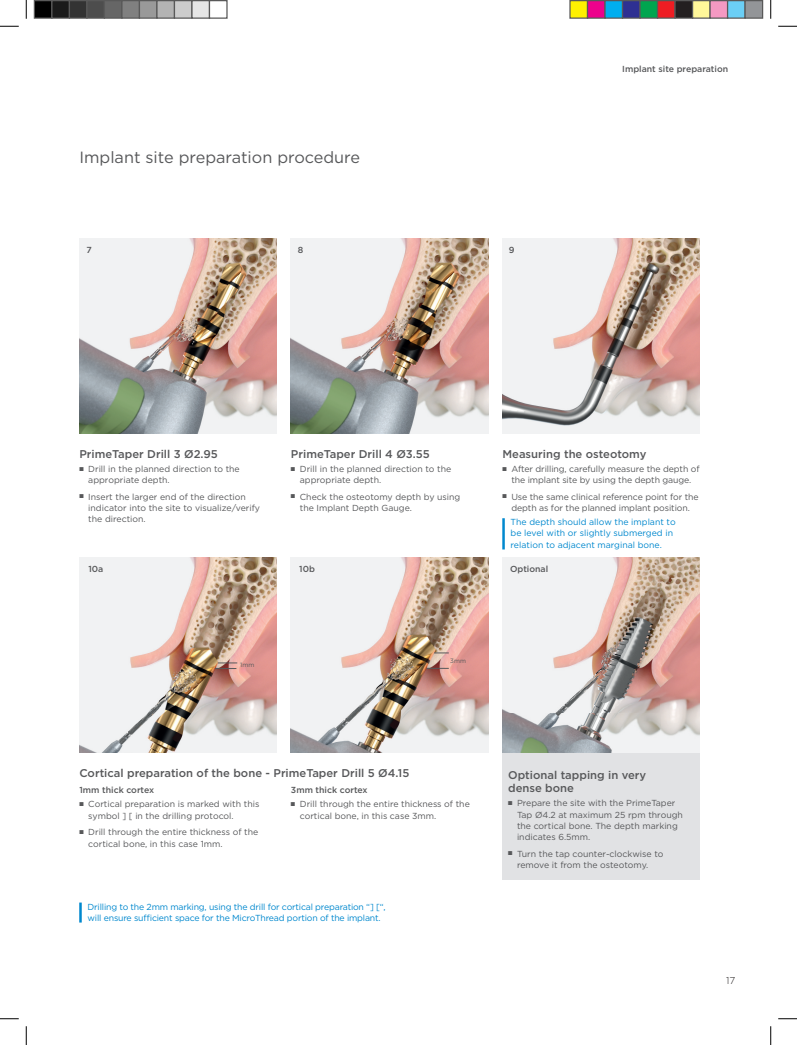
<style>
.page{position:relative;width:797px;height:1045px;background:#fff}
.page>*{position:absolute;margin:0;border:0;box-sizing:border-box;transform-origin:0 0}
.t1{font:16.25px "Gotham";color:#57585a}
.t2{font:500 11.25px/13.8px "Gotham";color:#57585a}
.t3{font:300 10px "Gotham";color:#231f20}
.t4{font:8.75px/11.2px "Gotham";color:#57585a}
.t5{font:8.75px/11.2px "Gotham";letter-spacing:-.02em;color:#0088ce}
.t6{font:8.75px/11.2px "Gotham";color:#0088ce}
.t7{font:500 8.75px "Gotham";color:#57585a}
.t8{font:6.25px "Gotham";color:#57585a}
</style>
<div class="page">
<div style="left:502px;top:753px;width:197px;height:126px;background:#e1e2e4"></div>
<img style="left:79px;top:239px;width:198px;height:195px">
<img style="left:291px;top:239px;width:197px;height:195px">
<img style="left:502px;top:239px;width:197px;height:195px">
<img style="left:291px;top:558px;width:197px;height:195px">
<img style="left:502px;top:558px;width:197px;height:195px">
<img style="left:79px;top:558px;width:198px;height:195px">
<hr style="left:79px;top:902px;width:3px;height:20px;background:#0088ce">
<svg style="left:434px;top:652px;width:15px;height:1px"></svg>
<svg style="left:427px;top:668px;width:22px;height:1px"></svg>
<svg style="left:215px;top:662px;width:22px;height:7px"></svg>
<hr style="left:502px;top:518px;width:3px;height:31px;background:#0088ce">
<svg style="left:0;top:25px;width:19px;height:2px"></svg>
<svg style="left:778px;top:25px;width:19px;height:2px"></svg>
<svg style="left:0;top:1018px;width:19px;height:1px"></svg>
<svg style="left:778px;top:1018px;width:19px;height:1px"></svg>
<svg style="left:25px;top:0;width:2px;height:19px"></svg>
<svg style="left:25px;top:1026px;width:2px;height:19px"></svg>
<svg style="left:770px;top:0;width:1px;height:19px"></svg>
<svg style="left:770px;top:1026px;width:1px;height:19px"></svg>
<div style="left:34px;top:1px;width:18px;height:17px;background:#000"></div>
<div style="left:34px;top:0;width:18px;height:19px;border:1px solid #595959"></div>
<div style="left:52px;top:1px;width:17px;height:17px;background:#1a1a1a"></div>
<div style="left:51px;top:0;width:19px;height:19px;border:1px solid #595959"></div>
<div style="left:69px;top:1px;width:18px;height:17px;background:#333"></div>
<div style="left:69px;top:0;width:19px;height:19px;border:1px solid #595959"></div>
<div style="left:87px;top:1px;width:17px;height:17px;background:#4d4d4d"></div>
<div style="left:86px;top:0;width:19px;height:19px;border:1px solid #595959"></div>
<div style="left:104px;top:1px;width:18px;height:17px;background:#666"></div>
<div style="left:104px;top:0;width:18px;height:19px;border:1px solid #595959"></div>
<div style="left:122px;top:1px;width:17px;height:17px;background:#808080"></div>
<div style="left:121px;top:0;width:19px;height:19px;border:1px solid #595959"></div>
<div style="left:139px;top:1px;width:18px;height:17px;background:#999"></div>
<div style="left:139px;top:0;width:19px;height:19px;border:1px solid #595959"></div>
<div style="left:157px;top:1px;width:17px;height:17px;background:#b3b3b3"></div>
<div style="left:156px;top:0;width:19px;height:19px;border:1px solid #595959"></div>
<div style="left:174px;top:1px;width:18px;height:17px;background:#ccc"></div>
<div style="left:174px;top:0;width:18px;height:19px;border:1px solid #595959"></div>
<div style="left:192px;top:1px;width:17px;height:17px;background:#e6e6e6"></div>
<div style="left:191px;top:0;width:19px;height:19px;border:1px solid #595959"></div>
<div style="left:209px;top:0;width:19px;height:19px;border:1px solid #595959"></div>
<div style="left:570px;top:1px;width:17px;height:17px;background:#fff101"></div>
<div style="left:569px;top:0;width:19px;height:19px;border:1px solid #595959"></div>
<div style="left:587px;top:1px;width:18px;height:17px;background:#ed028c"></div>
<div style="left:587px;top:0;width:18px;height:19px;border:1px solid #595959"></div>
<div style="left:605px;top:1px;width:17px;height:17px;background:#00aeef"></div>
<div style="left:604px;top:0;width:19px;height:19px;border:1px solid #595959"></div>
<div style="left:622px;top:1px;width:18px;height:17px;background:#2e3092"></div>
<div style="left:622px;top:0;width:18px;height:19px;border:1px solid #595959"></div>
<div style="left:640px;top:1px;width:17px;height:17px;background:#00a54f"></div>
<div style="left:639px;top:0;width:19px;height:19px;border:1px solid #595959"></div>
<div style="left:657px;top:1px;width:18px;height:17px;background:#ee1d23"></div>
<div style="left:657px;top:0;width:18px;height:19px;border:1px solid #595959"></div>
<div style="left:675px;top:1px;width:17px;height:17px;background:#231f20"></div>
<div style="left:674px;top:0;width:19px;height:19px;border:1px solid #595959"></div>
<div style="left:692px;top:1px;width:18px;height:17px;background:#fff79a"></div>
<div style="left:692px;top:0;width:18px;height:19px;border:1px solid #595959"></div>
<div style="left:710px;top:1px;width:17px;height:17px;background:#f499c2"></div>
<div style="left:709px;top:0;width:19px;height:19px;border:1px solid #595959"></div>
<div style="left:727px;top:1px;width:18px;height:17px;background:#6bcff6"></div>
<div style="left:727px;top:0;width:18px;height:19px;border:1px solid #595959"></div>
<div style="left:745px;top:1px;width:17px;height:17px;background:#939598"></div>
<div style="left:744px;top:0;width:19px;height:19px;border:1px solid #595959"></div>
<h1 class="t1" style="left:79px;top:147px;width:282px">Implant site preparation procedure</h1>
<p class="t7" style="left:86px;top:244px;width:7px">7</p>
<p class="t7" style="left:298px;top:244px;width:7px">8</p>
<p class="t7" style="left:509px;top:244px;width:7px">9</p>
<p class="t7" style="left:622px;top:63px;width:107px">Implant site preparation</p>
<p class="t2" style="left:79px;top:447px;width:140px">PrimeTaper Drill 3 Ø2.95</p>
<p class="t4" style="left:88px;top:463px;width:153px;text-indent:-9px">■ Drill in the planned direction to the appropriate depth.</p>
<p class="t4" style="left:88px;top:491px;width:173px;text-indent:-9px">■ Insert the larger end of the direction indicator into the site to visualize/verify the direction.</p>
<p class="t2" style="left:291px;top:447px;width:140px">PrimeTaper Drill 4 Ø3.55</p>
<p class="t4" style="left:300px;top:463px;width:153px;text-indent:-9px">■ Drill in the planned direction to the appropriate depth.</p>
<p class="t4" style="left:300px;top:491px;width:162px;text-indent:-9px">■ Check the osteotomy depth by using the Implant Depth Gauge.</p>
<p class="t7" style="left:88px;top:563px;width:16px">10a</p>
<p class="t7" style="left:299px;top:563px;width:17px">10b</p>
<p class="t8" style="left:240px;top:661px;width:16px">1mm</p>
<p class="t8" style="left:450px;top:656px;width:17px">3mm</p>
<p class="t2" style="left:502px;top:447px;width:145px">Measuring the osteotomy</p>
<p class="t4" style="left:502px;top:463px;width:199px;text-align:center">■ After drilling, carefully measure the depth of the implant site by using the depth gauge.</p>
<p class="t4" style="left:502px;top:491px;width:198px;text-align:center">■ Use the same clinical reference point for the depth as for the planned implant position.</p>
<p class="t6" style="left:510px;top:516px;width:166px">The depth should allow the implant to be level with or slightly submerged in relation to adjacent marginal bone.</p>
<p class="t7" style="left:510px;top:563px;width:40px">Optional</p>
<p class="t2" style="left:79px;top:766px;width:331px">Cortical preparation of the bone - PrimeTaper Drill 5 Ø4.15</p>
<p class="t7" style="left:79px;top:784px;width:76px">1mm thick cortex</p>
<p class="t4" style="left:88px;top:798px;width:173px;text-indent:-9px">■ Cortical preparation is marked with this symbol ] [ in the drilling protocol.</p>
<p class="t4" style="left:88px;top:826px;width:171px;text-indent:-9px">■ Drill through the entire thickness of the cortical bone, in this case 1mm.</p>
<p class="t7" style="left:291px;top:784px;width:78px">3mm thick cortex</p>
<p class="t4" style="left:300px;top:798px;width:171px;text-indent:-9px">■ Drill through the entire thickness of the cortical bone, in this case 3mm.</p>
<p class="t5" style="left:88px;top:900px;width:299px">Drilling to the 2mm marking, using the drill for cortical preparation “] [“, will ensure sufficient space for the MicroThread portion of the implant.</p>
<p class="t2" style="left:508px;top:767px;width:140px">Optional tapping in very dense bone</p>
<p class="t4" style="left:517px;top:797px;width:167px;text-indent:-9px">■ Prepare the site with the PrimeTaper<br>Tap Ø4.2 at maximum 25 rpm through the cortical bone. The depth marking indicates 6.5mm.</p>
<p class="t4" style="left:517px;top:848px;width:148px;text-indent:-9px">■ Turn the tap counter-clockwise to remove it from the osteotomy.</p>
<p class="t3" style="left:726px;top:974px;width:11px">17</p>
</div>
